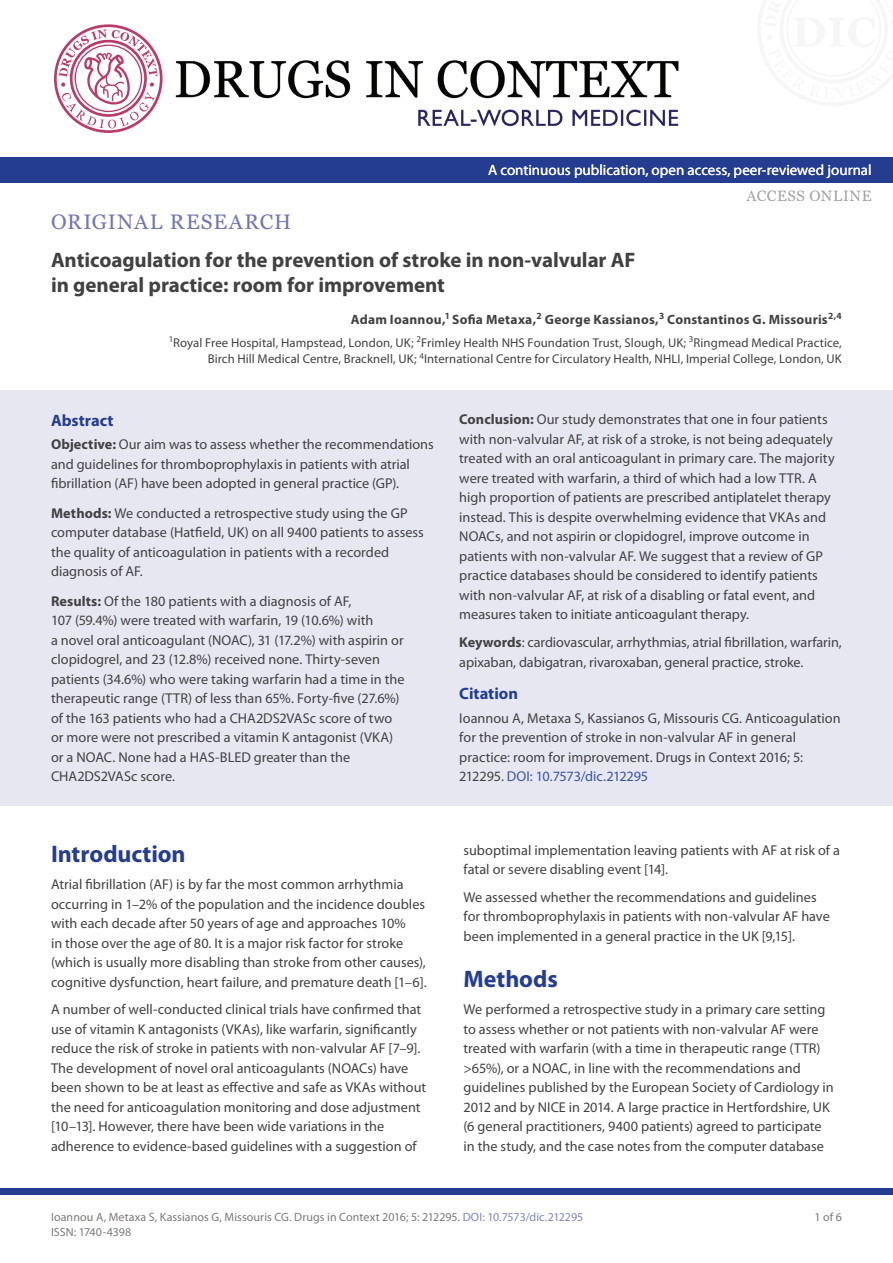
<style>
.page{position:relative;width:893px;height:1263px;background:#fff}
.page>*{position:absolute;margin:0;border:0;box-sizing:border-box;transform-origin:0 0}
.t1{font:700 24px "Myriad Pro";color:#243d91}
.JTL{font:700 21px/25.5px "Myriad Pro";letter-spacing:-.005em;color:#424142}
.SP_JID{font:21px "Georgia";letter-spacing:.05em;color:#7376b2}
.OPH1{font:700 16.5px "Myriad Pro";color:#243d91}
.t2{font:15px "Myriad Pro";color:#fff}
.t3{font:15px "Georgia";letter-spacing:.045em;color:#7c7878}
.OPTXS{font:14.25px/19.5px "Myriad Pro";color:#424142}
.TXT{font:14.25px/19.5px "Myriad Pro";color:#424142}
.TXT_S{font:14.25px/19.5px "Myriad Pro";color:#424142}
.OPTX{font:14.25px/19.5px "Myriad Pro";color:#424142}
.JAU{font:700 13.5px "Myriad Pro";letter-spacing:.02em;color:#424142}
.JAF{font:12.75px/16.5px "Myriad Pro";letter-spacing:.005em;color:#424142;text-align:right}
.t4{font:12px "Myriad Pro";letter-spacing:.005em;color:#7c7878}
.s1{font-weight:700}
.s2{color:#3a53a3}
.s3{color:#7f85c1}
</style>
<div class="page">
<div style="left:0;top:157px;width:893px;height:26px;background:#243d91"></div>
<img style="left:175px;top:60px;width:503px;height:67px">
<svg style="left:54px;top:24px;width:109px;height:109px"></svg>
<div style="left:0;top:390px;width:893px;height:415px;background:#e7e7f2"></div>
<div style="left:0;top:1188px;width:893px;height:7px;background:#243d91"></div>
<p class="SP_JID" style="left:51px;top:206px;width:242px">ORIGINAL RESEARCH</p>
<p class="t2" style="left:488px;top:161px;width:385px">A continuous publication, open access, peer-reviewed journal</p>
<p class="t3" style="left:746px;top:185px;width:127px">ACCESS ONLINE</p>
<p class="JTL" style="left:51px;top:246px;width:586px">Anticoagulation for the prevention of stroke in non-valvular AF in general practice: room for improvement</p>
<p class="JAU" style="left:351px;top:310px;width:492px">Adam Ioannou,<sup>1</sup> Sofia Metaxa,<sup>2</sup> George Kassianos,<sup>3</sup> Constantinos G. Missouris<sup>2,4</sup></p>
<p class="JAF" style="left:169px;top:334px;width:674px"><sup>1</sup>Royal Free Hospital, Hampstead, London, UK; <sup>2</sup>Frimley Health NHS Foundation Trust, Slough, UK; <sup>3</sup>Ringmead Medical Practice,<br>Birch Hill Medical Centre, Bracknell, UK; <sup>4</sup>International Centre for Circulatory Health, NHLI, Imperial College, London, UK</p>
<p class="OPH1" style="left:51px;top:409px;width:64px">Abstract</p>
<p class="OPTX" style="left:51px;top:435px;width:384px"><span class="s1">Objective:</span> Our aim was to assess whether the recommendations and guidelines for thromboprophylaxis in patients with atrial fibrillation (AF) have been adopted in general practice (GP).</p>
<p class="OPTXS" style="left:51px;top:503px;width:374px"><span class="s1">Methods:</span> We conducted a retrospective study using the GP computer database (Hatfield, UK) on all 9400 patients to assess the quality of anticoagulation in patients with a recorded diagnosis of AF.</p>
<p class="OPTXS" style="left:51px;top:591px;width:355px"><span class="s1">Results:</span> Of the 180 patients with a diagnosis of AF,<br>107 (59.4%) were treated with warfarin, 19 (10.6%) with<br>a novel oral anticoagulant (NOAC), 31 (17.2%) with aspirin or clopidogrel, and 23 (12.8%) received none. Thirty-seven patients (34.6%) who were taking warfarin had a time in the therapeutic range (TTR) of less than 65%. Forty-five (27.6%) of the 163 patients who had a CHA2DS2VASc score of two or more were not prescribed a vitamin K antagonist (VKA) or a NOAC. None had a HAS-BLED greater than the CHA2DS2VASc score.</p>
<h1 class="t1" style="left:51px;top:838px;width:136px">Introduction</h1>
<p class="TXT" style="left:51px;top:875px;width:377px">Atrial fibrillation (AF) is by far the most common arrhythmia occurring in 1–2% of the population and the incidence doubles with each decade after 50 years of age and approaches 10%<br>in those over the age of 80. It is a major risk factor for stroke (which is usually more disabling than stroke from other causes), cognitive dysfunction, heart failure, and premature death [1–6].</p>
<p class="TXT_S" style="left:51px;top:999px;width:377px">A number of well-conducted clinical trials have confirmed that use of vitamin K antagonists (VKAs), like warfarin, significantly reduce the risk of stroke in patients with non-valvular AF [7–9].<br>The development of novel oral anticoagulants (NOACs) have been shown to be at least as effective and safe as VKAs without the need for anticoagulation monitoring and dose adjustment [10–13]. However, there have been wide variations in the adherence to evidence-based guidelines with a suggestion of</p>
<p class="OPTXS" style="left:459px;top:409px;width:377px"><span class="s1">Conclusion:</span> Our study demonstrates that one in four patients with non-valvular AF, at risk of a stroke, is not being adequately treated with an oral anticoagulant in primary care. The majority were treated with warfarin, a third of which had a low TTR. A high proportion of patients are prescribed antiplatelet therapy instead. This is despite overwhelming evidence that VKAs and NOACs, and not aspirin or clopidogrel, improve outcome in patients with non-valvular AF. We suggest that a review of GP practice databases should be considered to identify patients with non-valvular AF, at risk of a disabling or fatal event, and measures taken to initiate anticoagulant therapy.</p>
<p class="OPTXS" style="left:459px;top:632px;width:384px"><span class="s1">Keywords</span>: cardiovascular, arrhythmias, atrial fibrillation, warfarin, apixaban, dabigatran, rivaroxaban, general practice, stroke.</p>
<p class="OPH1" style="left:459px;top:682px;width:60px">Citation</p>
<p class="OPTX" style="left:459px;top:708px;width:383px">Ioannou A, Metaxa S, Kassianos G, Missouris CG. Anticoagulation for the prevention of stroke in non-valvular AF in general practice: room for improvement. Drugs in Context 2016; 5:<br>212295. <span class="s2">DOI: 10.7573/dic.212295</span></p>
<p class="TXT_S" style="left:463px;top:840px;width:378px">suboptimal implementation leaving patients with AF at risk of a fatal or severe disabling event [14].</p>
<p class="TXT_S" style="left:463px;top:887px;width:368px">We assessed whether the recommendations and guidelines for thromboprophylaxis in patients with non-valvular AF have been implemented in a general practice in the UK [9,15].</p>
<h1 class="t1" style="left:463px;top:963px;width:96px">Methods</h1>
<p class="TXT" style="left:463px;top:999px;width:372px">We performed a retrospective study in a primary care setting to assess whether or not patients with non-valvular AF were treated with warfarin (with a time in therapeutic range (TTR) &gt;65%), or a NOAC, in line with the recommendations and guidelines published by the European Society of Cardiology in 2012 and by NICE in 2014. A large practice in Hertfordshire, UK (6 general practitioners, 9400 patients) agreed to participate in the study, and the case notes from the computer database</p>
<p class="t4" style="left:51px;top:1209px;width:534px">Ioannou A, Metaxa S, Kassianos G, Missouris CG. Drugs in Context 2016; 5: 212295. <span class="s3">DOI: 10.7573/dic.212295</span></p>
<p class="t4" style="left:814px;top:1209px;width:29px">1 of 6</p>
<p class="t4" style="left:51px;top:1224px;width:82px">ISSN: 1740-4398</p>
</div>
